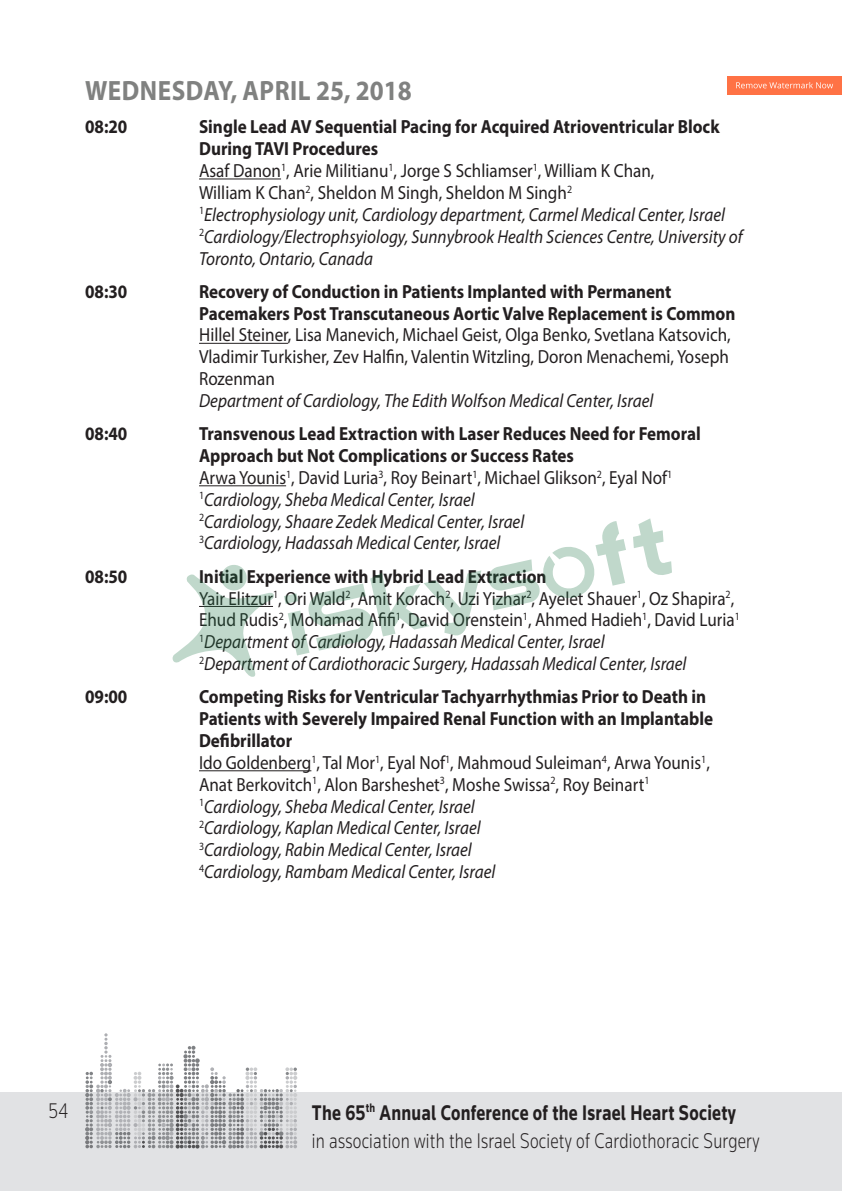
<style>
.page{position:relative;width:842px;height:1191px;background:#fff}
.page>*{position:absolute;margin:0;border:0;box-sizing:border-box;transform-origin:0 0}
.t1{font:700 28px "Myriad Pro";letter-spacing:.02em;color:#808180;scale:.9 1}
.t2{font:300 22px/28px "Knowledge";letter-spacing:.015em;color:#231f20;scale:.78 1}
.t3{font:300 22px "Knowledge";letter-spacing:.015em;color:#231f20;scale:.8 1}
.t4{font:italic 19px/21.8px "Myriad Pro";color:#231f20;scale:.9 1}
.t5{font:19px/21.8px "Myriad Pro";color:#231f20;text-align:justify;scale:.9 1}
.t6{font:700 19px/21.8px "Myriad Pro";color:#231f20;scale:.9 1}
.s1{font-weight:700;font-style:normal}
.s2{font-style:normal}
.s3{font-weight:700}
.s4{font-style:italic}
</style>
<div class="page">
<div style="left:0;top:1092px;width:842px;height:99px;background:#e1e2e4"></div>
<svg style="left:85px;top:1033px;width:212px;height:115px"></svg>
<hr style="left:199px;top:178px;width:82px;height:1px;background:#231f20">
<hr style="left:199px;top:343px;width:89px;height:1px;background:#231f20">
<hr style="left:199px;top:485px;width:87px;height:1px;background:#231f20">
<hr style="left:199px;top:770px;width:112px;height:1px;background:#231f20">
<img style="left:172px;top:518px;width:500px;height:159px">
<img style="left:728px;top:76px;width:114px;height:18px">
<img style="left:736px;top:82px;width:48px;height:6px">
<h1 class="t1" style="left:85px;top:73px;width:364px">WEDNESDAY, APRIL 25, 2018</h1>
<p class="t6" style="left:85px;top:115px;width:49px">08:20</p>
<p class="t4" style="left:199px;top:116px;width:605px"><span class="s1">Single Lead AV Sequential Pacing for Acquired Atrioventricular Block During TAVI Procedures<br></span><span class="s2">Asaf Danon</span><sup>1</sup><span class="s2">, Arie Militianu</span><sup>1</sup><span class="s2">, Jorge S Schliamser</span><sup>1</sup><span class="s2">, William K Chan,<br>William K Chan</span><sup>2</sup><span class="s2">, Sheldon M Singh, Sheldon M Singh</span><sup>2<br>1</sup>Electrophysiology unit, Cardiology department, Carmel Medical Center, Israel <sup>2</sup>Cardiology/Electrophsyiology, Sunnybrook Health Sciences Centre, University of Toronto, Ontario, Canada</p>
<p class="t6" style="left:85px;top:280px;width:49px">08:30</p>
<p class="t6" style="left:199px;top:280px;width:597px">Recovery of Conduction in Patients Implanted with Permanent<br>Pacemakers Post Transcutaneous Aortic Valve Replacement is Common</p>
<p class="t5" style="left:199px;top:324px;width:592px">Hillel Steiner, Lisa Manevich, Michael Geist, Olga Benko, Svetlana Katsovich, Vladimir Turkisher, Zev Halfin, Valentin Witzling, Doron Menachemi, Yoseph Rozenman</p>
<p class="t4" style="left:199px;top:389px;width:506px">Department of Cardiology, The Edith Wolfson Medical Center, Israel</p>
<p class="t6" style="left:85px;top:422px;width:49px">08:40</p>
<p class="t4" style="left:199px;top:422px;width:559px"><span class="s1">Transvenous Lead Extraction with Laser Reduces Need for Femoral Approach but Not Complications or Success Rates<br></span><span class="s2">Arwa Younis</span><sup>1</sup><span class="s2">, David Luria</span><sup>3</sup><span class="s2">, Roy Beinart</span><sup>1</sup><span class="s2">, Michael Glikson</span><sup>2</sup><span class="s2">, Eyal Nof</span><sup>1<br>1</sup>Cardiology, Sheba Medical Center, Israel<br><sup>2</sup>Cardiology, Shaare Zedek Medical Center, Israel<br><sup>3</sup>Cardiology, Hadassah Medical Center, Israel</p>
<p class="t6" style="left:85px;top:565px;width:49px">08:50</p>
<p class="t5" style="left:199px;top:565px;width:602px;text-align:left"><span class="s3">Initial Experience with Hybrid Lead Extraction<br></span>Yair Elitzur<sup>1</sup>, Ori Wald<sup>2</sup>, Amit Korach<sup>2</sup>, Uzi Yizhar<sup>2</sup>, Ayelet Shauer<sup>1</sup>, Oz Shapira<sup>2</sup>, Ehud Rudis<sup>2</sup>, Mohamad Afifi<sup>1</sup>, David Orenstein<sup>1</sup>, Ahmed Hadieh<sup>1</sup>, David Luria<sup>1<br>1</sup><span class="s4">Department of Cardiology, Hadassah Medical Center, Israel<br></span><sup>2</sup><span class="s4">Department of Cardiothoracic Surgery, Hadassah Medical Center, Israel</span></p>
<p class="t6" style="left:85px;top:685px;width:49px">09:00</p>
<p class="t4" style="left:199px;top:685px;width:573px"><span class="s1">Competing Risks for Ventricular Tachyarrhythmias Prior to Death in Patients with Severely Impaired Renal Function with an Implantable Defibrillator<br></span><span class="s2">Ido Goldenberg</span><sup>1</sup><span class="s2">, Tal Mor</span><sup>1</sup><span class="s2">, Eyal Nof</span><sup>1</sup><span class="s2">, Mahmoud Suleiman</span><sup>4</sup><span class="s2">, Arwa Younis</span><sup>1</sup><span class="s2">, Anat Berkovitch</span><sup>1</sup><span class="s2">, Alon Barsheshet</span><sup>3</sup><span class="s2">, Moshe Swissa</span><sup>2</sup><span class="s2">, Roy Beinart</span><sup>1<br>1</sup>Cardiology, Sheba Medical Center, Israel<br><sup>2</sup>Cardiology, Kaplan Medical Center, Israel<br><sup>3</sup>Cardiology, Rabin Medical Center, Israel<br><sup>4</sup>Cardiology, Rambam Medical Center, Israel</p>
<p class="t3" style="left:49px;top:1097px;width:26px">54</p>
<p class="t2" style="left:312px;top:1097px;width:576px"><span class="s3">The 65</span><sup>th</sup> <span class="s3">Annual Conference of the Israel Heart Society<br></span>in association with the Israel Society of Cardiothoracic Surgery</p>
</div>
